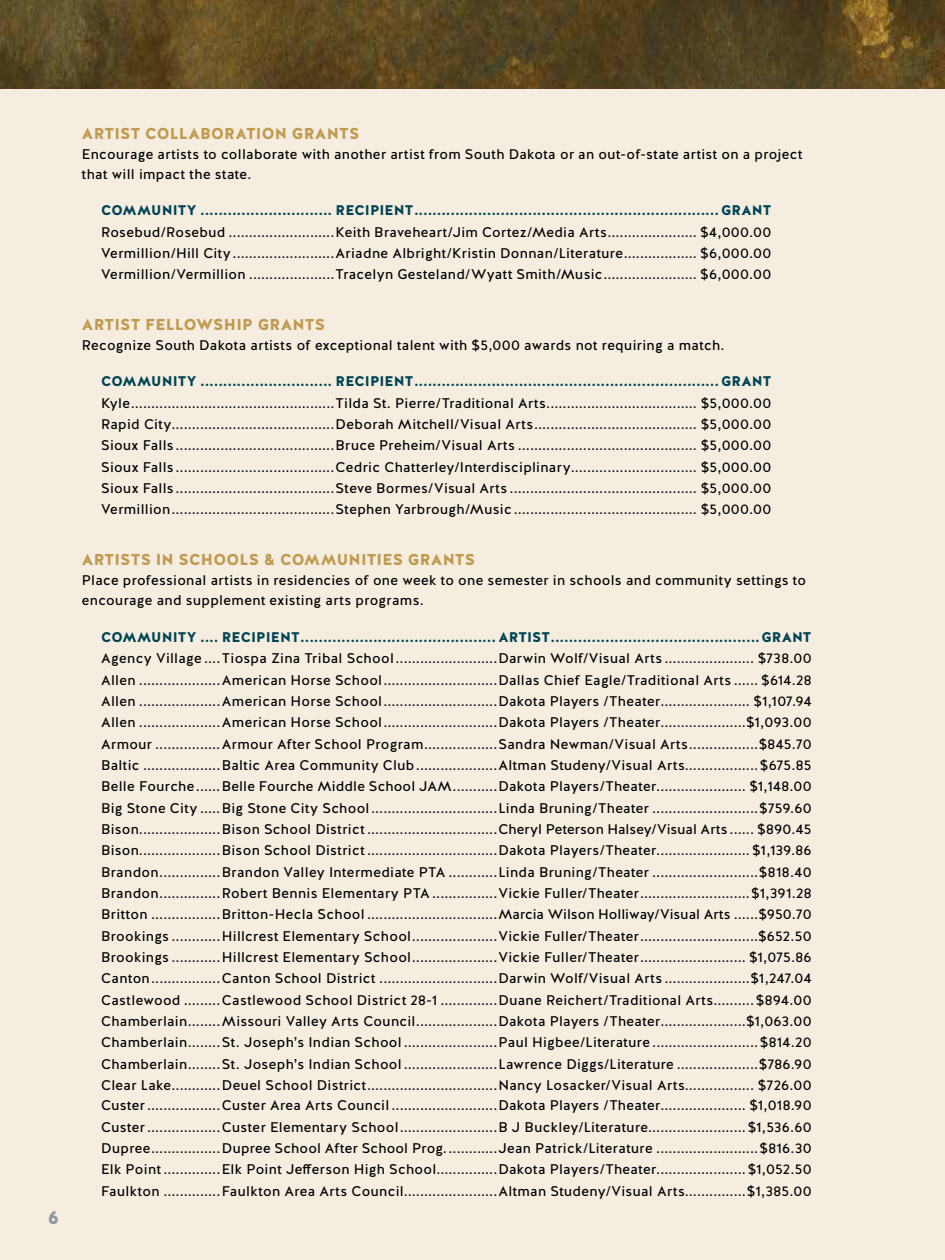
<style>
.page{position:relative;width:945px;height:1260px;background:#f5ede0}
.page>*{position:absolute;margin:0;border:0;box-sizing:border-box;transform-origin:0 0}
.t1{font:900 19.25px "Halis GR";color:#8f98a2}
.t2{font:900 15.75px "Halis GR";letter-spacing:.01em;color:#bf9a4f}
.t3{font:14px/21.3px "Halis GR";letter-spacing:.025em;color:#000;text-align:justify}
.t4{font:900 14px "Halis GR";letter-spacing:.005em;color:#004454}
</style>
<div class="page">
<img style="left:0;top:0;width:945px;height:88px">
<h1 class="t1" style="left:48px;top:1204px;width:13px">6</h1>
<p class="t2" style="left:82px;top:123px;width:279px">ARTIST COLLABORATION GRANTS</p>
<p class="t3" style="left:82px;top:144px;width:722px;line-height:20.1px">Encourage artists to collaborate with another artist from South Dakota or an out-of-state artist on a project that will impact the state.</p>
<p class="t4" style="left:101px;top:201px;width:672px">COMMUNITY ............................. RECIPIENT................................................................... GRANT</p>
<p class="t3" style="left:101px;top:221px;width:672px">Rosebud/Rosebud ..........................Keith Braveheart/Jim Cortez/Media Arts...................... $4,000.00<br>Vermillion/Hill City.........................Ariadne Albright/Kristin Donnan/Literature.................. $6,000.00<br>Vermillion/Vermillion .....................Tracelyn Gesteland/Wyatt Smith/Music....................... $6,000.00</p>
<p class="t2" style="left:82px;top:314px;width:245px">ARTIST FELLOWSHIP GRANTS</p>
<p class="t3" style="left:82px;top:335px;width:644px">Recognize South Dakota artists of exceptional talent with $5,000 awards not requiring a match.</p>
<p class="t4" style="left:101px;top:372px;width:672px">COMMUNITY ............................. RECIPIENT................................................................... GRANT</p>
<p class="t3" style="left:101px;top:393px;width:672px">Kyle..................................................Tilda St. Pierre/Traditional Arts..................................... $5,000.00<br>Rapid City........................................Deborah Mitchell/Visual Arts........................................ $5,000.00<br>Sioux Falls .......................................Bruce Preheim/Visual Arts ............................................ $5,000.00<br>Sioux Falls .......................................Cedric Chatterley/Interdisciplinary............................... $5,000.00<br>Sioux Falls .......................................Steve Bormes/Visual Arts .............................................. $5,000.00<br>Vermillion........................................Stephen Yarbrough/Music............................................. $5,000.00</p>
<p class="t2" style="left:82px;top:549px;width:395px">ARTISTS IN SCHOOLS &amp; COMMUNITIES GRANTS</p>
<p class="t3" style="left:82px;top:571px;width:726px;line-height:20.1px">Place professional artists in residencies of one week to one semester in schools and community settings to encourage and supplement existing arts programs.</p>
<p class="t4" style="left:101px;top:628px;width:712px">COMMUNITY .... RECIPIENT........................................... ARTIST..............................................GRANT</p>
<p class="t3" style="left:101px;top:648px;width:712px">Agency Village ....Tiospa Zina Tribal School.........................Darwin Wolf/Visual Arts ...................... $738.00<br>Allen ....................American Horse School............................Dallas Chief Eagle/Traditional Arts ...... $614.28<br>Allen ....................American Horse School............................Dakota Players /Theater...................... $1,107.94<br>Allen ....................American Horse School............................Dakota Players /Theater.....................$1,093.00<br>Armour ................Armour After School Program..................Sandra Newman/Visual Arts.................$845.70<br>Baltic ...................Baltic Area Community Club....................Altman Studeny/Visual Arts..................$675.85<br>Belle Fourche......Belle Fourche Middle School JAM...........Dakota Players/Theater...................... $1,148.00<br>Big Stone City .....Big Stone City School...............................Linda Bruning/Theater ..........................$759.60<br>Bison....................Bison School District................................Cheryl Peterson Halsey/Visual Arts ...... $890.45<br>Bison....................Bison School District................................Dakota Players/Theater.......................$1,139.86<br>Brandon...............Brandon Valley Intermediate PTA ............Linda Bruning/Theater ..........................$818.40<br>Brandon...............Robert Bennis Elementary PTA ................Vickie Fuller/Theater...........................$1,391.28<br>Britton .................Britton-Hecla School ................................Marcia Wilson Holliway/Visual Arts ......$950.70<br>Brookings ............Hillcrest Elementary School.....................Vickie Fuller/Theater.............................$652.50<br>Brookings ............Hillcrest Elementary School.....................Vickie Fuller/Theater.......................... $1,075.86<br>Canton.................Canton School District .............................Darwin Wolf/Visual Arts .....................$1,247.04<br>Castlewood .........Castlewood School District 28-1 ..............Duane Reichert/Traditional Arts..........$894.00<br>Chamberlain........Missouri Valley Arts Council....................Dakota Players /Theater.....................$1,063.00<br>Chamberlain........St. Joseph’s Indian School.......................Paul Higbee/Literature ..........................$814.20<br>Chamberlain........St. Joseph’s Indian School.......................Lawrence Diggs/Literature ....................$786.90<br>Clear Lake............Deuel School District................................Nancy Losacker/Visual Arts................. $726.00<br>Custer..................Custer Area Arts Council ..........................Dakota Players /Theater..................... $1,018.90<br>Custer..................Custer Elementary School........................B J Buckley/Literature........................$1,536.60<br>Dupree.................Dupree School After School Prog.............Jean Patrick/Literature .........................$816.30<br>Elk Point ..............Elk Point Jefferson High School...............Dakota Players/Theater......................$1,052.50<br>Faulkton ..............Faulkton Area Arts Council.......................Altman Studeny/Visual Arts...............$1,385.00</p>
</div>
